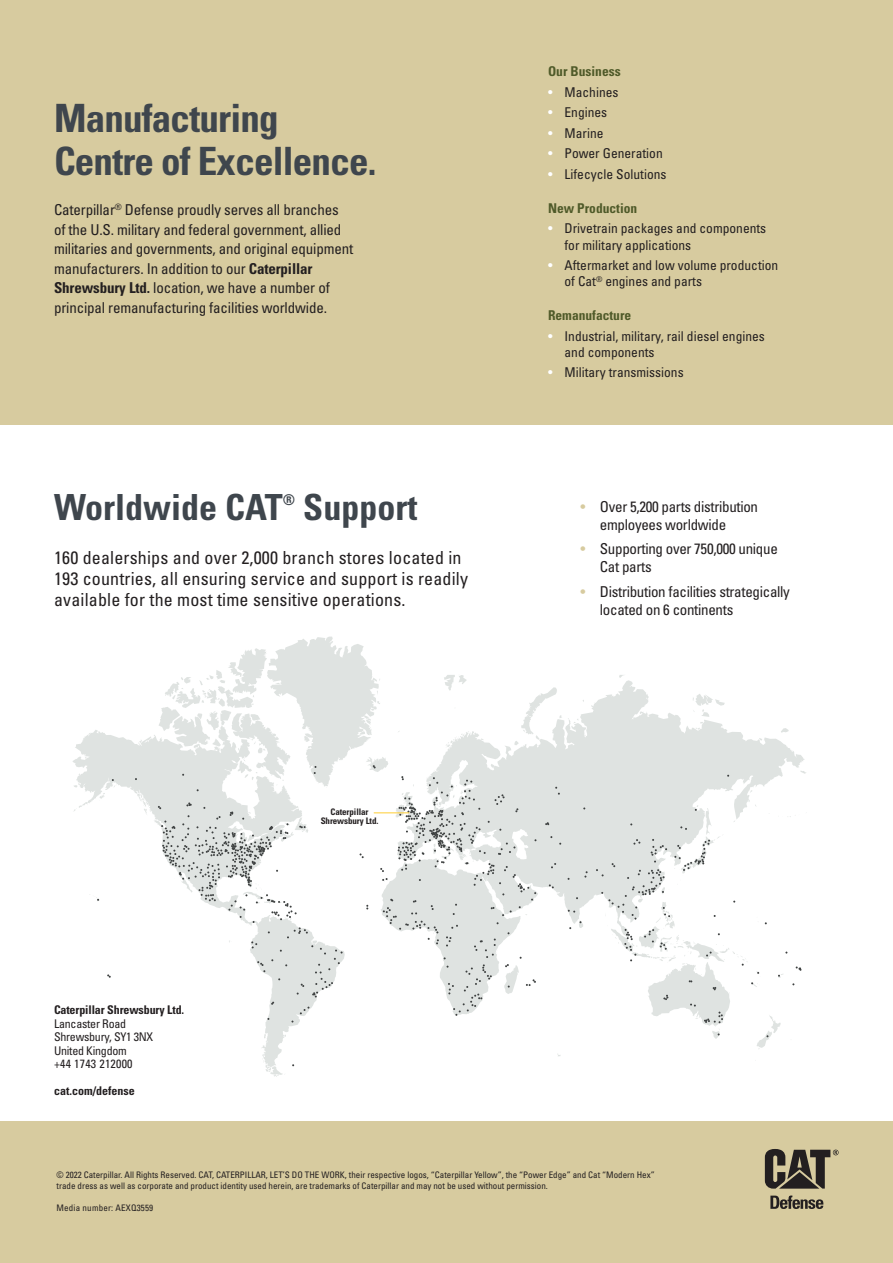
<style>
.page{position:relative;width:893px;height:1263px;background:#fff}
.page>*{position:absolute;margin:0;border:0;box-sizing:border-box;transform-origin:0 0}
.t1{font:700 condensed 39px "Univers";letter-spacing:-.02em;color:#3f464d}
.t2{font:700 condensed 36px "Univers";color:#3f464d}
.t3{font:condensed 18px/21px "Univers";letter-spacing:.01em;color:#231f20}
.t4{font:condensed 15px/19.5px "Univers";letter-spacing:-.01em;color:#231f20}
.t5{font:700 condensed 14.85px "Univers";color:#3f464d}
.t6{font:condensed 13.5px/16.2px "Univers";color:#231f20}
.t7{font:700 condensed 13.5px "Univers";color:#4f5a29}
.t8{font:condensed 12px "Univers";letter-spacing:-.02em;color:#231f20}
.t9{font:700 condensed 12px "Univers";letter-spacing:-.01em;color:#231f20}
.t10{font:condensed 12px "Univers";letter-spacing:.02em;color:#231f20}
.t11{font:condensed 9px/10.8px "Univers";color:#231f20}
.t12{font:700 condensed 9px "Univers";letter-spacing:-.01em;color:#231f20}
.t13{font:condensed 9px "Univers";letter-spacing:.02em;color:#231f20}
.s1{font-weight:700}
.s2{color:#fff}
.s3{color:#d7cb9f}
</style>
<div class="page">
<div style="left:0;top:0;width:893px;height:425px;background:#d7cb9f"></div>
<div style="left:0;top:1121px;width:893px;height:142px;background:#d7cb9f"></div>
<svg style="left:770px;top:1195px;width:53px;height:14px"></svg>
<svg style="left:765px;top:1149px;width:74px;height:39px"></svg>
<svg style="left:72px;top:637px;width:734px;height:440px"></svg>
<svg style="left:690px;top:1003px;width:6px;height:3px"></svg>
<svg style="left:706px;top:951px;width:6px;height:5px"></svg>
<svg style="left:545px;top:822px;width:4px;height:3px"></svg>
<svg style="left:663px;top:995px;width:5px;height:5px"></svg>
<svg style="left:704px;top:1011px;width:19px;height:12px"></svg>
<svg style="left:660px;top:942px;width:7px;height:8px"></svg>
<svg style="left:624px;top:929px;width:12px;height:32px"></svg>
<svg style="left:584px;top:871px;width:4px;height:6px"></svg>
<svg style="left:549px;top:884px;width:5px;height:4px"></svg>
<svg style="left:551px;top:863px;width:5px;height:5px"></svg>
<svg style="left:644px;top:929px;width:10px;height:13px"></svg>
<svg style="left:568px;top:910px;width:7px;height:2px"></svg>
<svg style="left:796px;top:966px;width:5px;height:5px"></svg>
<svg style="left:314px;top:766px;width:2px;height:8px"></svg>
<svg style="left:107px;top:974px;width:4px;height:4px"></svg>
<svg style="left:360px;top:853px;width:4px;height:5px"></svg>
<svg style="left:555px;top:787px;width:5px;height:8px"></svg>
<svg style="left:158px;top:802px;width:185px;height:220px"></svg>
<svg style="left:380px;top:776px;width:156px;height:240px"></svg>
<svg style="left:680px;top:826px;width:7px;height:4px"></svg>
<svg style="left:596px;top:839px;width:120px;height:80px"></svg>
<hr style="left:374px;top:812px;width:35px;height:1px;background:#fecd33">
<p class="t1" style="left:54px;top:94px;width:226px">Manufacturing</p>
<p class="t1" style="left:54px;top:138px;width:324px">Centre of Excellence.</p>
<p class="t4" style="left:54px;top:200px;width:301px">Caterpillar<sup>®</sup> Defense proudly serves all branches of the U.S. military and federal government, allied militaries and governments, and original equipment manufacturers. In addition to our <span class="s1">Caterpillar Shrewsbury Ltd.</span> location, we have a number of principal remanufacturing facilities worldwide.</p>
<p class="t2" style="left:54px;top:485px;width:230px">Worldwide CAT</p>
<p class="t5" style="left:283px;top:491px;width:14px">®</p>
<p class="t2" style="left:303px;top:485px;width:116px">Support</p>
<p class="t3" style="left:54px;top:546px;width:416px">160 dealerships and over 2,000 branch stores located in<br>193 countries, all ensuring service and support is readily available for the most time sensitive operations.</p>
<p class="t9" style="left:54px;top:1003px;width:132px">Caterpillar Shrewsbury Ltd.</p>
<p class="t8" style="left:54px;top:1016px;width:74px">Lancaster Road</p>
<p class="t8" style="left:54px;top:1029px;width:101px">Shrewsbury, SY1 3NX</p>
<p class="t8" style="left:54px;top:1043px;width:74px">United Kingdom</p>
<p class="t10" style="left:54px;top:1056px;width:80px">+44 1743 212000</p>
<p class="t9" style="left:54px;top:1084px;width:82px">cat.com/defense</p>
<p class="t12" style="left:330px;top:806px;width:40px">Caterpillar</p>
<p class="t12" style="left:321px;top:815px;width:59px">Shrewsbury Ltd.</p>
<p class="t7" style="left:548px;top:63px;width:74px">Our Business</p>
<p class="t6" style="left:548px;top:84px;width:72px"><span class="s2">•</span> Machines</p>
<p class="t6" style="left:548px;top:104px;width:61px"><span class="s2">•</span> Engines</p>
<p class="t6" style="left:548px;top:125px;width:57px"><span class="s2">•</span> Marine</p>
<p class="t6" style="left:548px;top:145px;width:116px"><span class="s2">•</span> Power Generation</p>
<p class="t6" style="left:548px;top:166px;width:120px"><span class="s2">•</span> Lifecycle Solutions</p>
<p class="t7" style="left:548px;top:200px;width:91px">New Production</p>
<p class="t6" style="left:564px;top:220px;width:203px;text-indent:-16px"><span class="s2">•</span> Drivetrain packages and components for military applications</p>
<p class="t6" style="left:564px;top:257px;width:215px;text-indent:-16px"><span class="s2">•</span> Aftermarket and low volume production of Cat<sup>®</sup> engines and parts</p>
<p class="t7" style="left:548px;top:307px;width:85px">Remanufacture</p>
<p class="t6" style="left:564px;top:328px;width:202px;text-indent:-16px"><span class="s2">•</span> Industrial, military, rail diesel engines and components</p>
<p class="t6" style="left:548px;top:364px;width:137px"><span class="s2">•</span> Military transmissions</p>
<p class="t4" style="left:600px;top:497px;width:160px;line-height:18px;text-indent:-20px"><span class="s3">•</span> Over 5,200 parts distribution employees worldwide</p>
<p class="t4" style="left:600px;top:539px;width:179px;line-height:18px;text-indent:-20px"><span class="s3">•</span> Supporting over 750,000 unique<br>Cat parts</p>
<p class="t4" style="left:600px;top:582px;width:191px;line-height:18px;text-indent:-20px"><span class="s3">•</span> Distribution facilities strategically located on 6 continents</p>
<p class="t11" style="left:57px;top:1169px;width:600px">© 2022 Caterpillar. All Rights Reserved. CAT, CATERPILLAR, LET’S DO THE WORK, their respective logos, “Caterpillar Yellow”, the “Power Edge” and Cat “Modern Hex” trade dress as well as corporate and product identity used herein, are trademarks of Caterpillar and may not be used without permission.</p>
<p class="t13" style="left:57px;top:1201px;width:98px">Media number: AEXQ3559</p>
</div>
